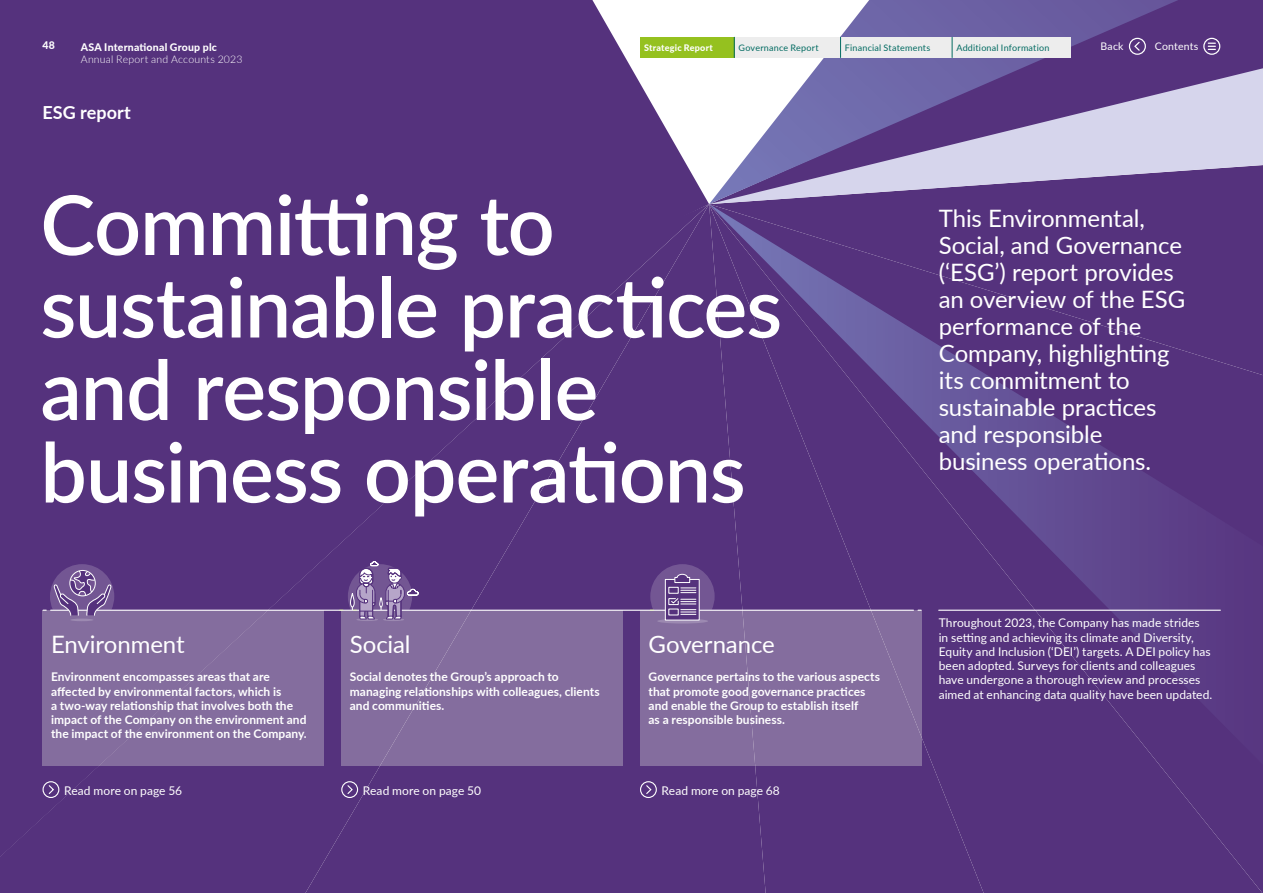
<style>
.page{position:relative;width:1263px;height:893px;background:#fff}
.page>*{position:absolute;margin:0;border:0;box-sizing:border-box;transform-origin:0 0}
.t1{font:600 82.5px/82.5px "Lato";letter-spacing:-.015em;color:#fff}
.t2{font:24px/27px "Lato";letter-spacing:-.005em;color:#fff}
.t3{font:700 18px "Lato";color:#fff}
.t4{font:700 12px/14.2px "Lato";letter-spacing:.005em;color:#fff}
.t5{font:12px/14.2px "Lato";letter-spacing:.005em;color:#fff}
.t6{font:300 10.5px "Lato";letter-spacing:.02em;color:#fff}
.t7{font:800 10.5px "Lato";letter-spacing:.02em;color:#fff}
.t8{font:10.5px "Lato";letter-spacing:.02em;color:#fff}
.t9{font:9px "Lato";letter-spacing:.025em;color:#036b62}
.t10{font:800 9px "Lato";letter-spacing:.02em;color:#fff}
</style>
<div class="page">
<div style="left:0;top:745px;width:77px;height:148px;background:#55327d"></div>
<div style="left:77px;top:745px;width:632px;height:148px;background:#55327d"></div>
<div style="left:709px;top:765px;width:554px;height:128px;background:#55327d"></div>
<svg style="left:1178px;top:0;width:85px;height:204px;background:#8e7aae"></svg>
<svg style="left:709px;top:0;width:469px;height:204px"></svg>
<div style="left:0;top:0;width:709px;height:745px;background:#55327d"></div>
<div style="left:341px;top:610px;width:282px;height:155px;background:#846d9e"></div>
<div style="left:640px;top:610px;width:282px;height:155px;background:#846d9e"></div>
<div style="left:43px;top:610px;width:281px;height:155px;background:#846d9e"></div>
<svg style="left:709px;top:204px;width:554px;height:561px;background:#5c3d84"></svg>
<hr style="left:939px;top:610px;width:281px;height:1px;background:#fff">
<hr style="left:51px;top:610px;width:862px;height:1px;background:#fff">
<hr style="left:70px;top:619px;width:24px;height:2px;background:#fff;border-radius:50%">
<svg style="left:43px;top:564px;width:71px;height:52px;background:#765995"></svg>
<div style="left:69px;top:570px;width:27px;height:26px;border:1px solid #fff;border-radius:50%"></div>
<hr style="left:383px;top:618px;width:21px;height:3px;background:#fff;border-radius:50%">
<hr style="left:356px;top:618px;width:22px;height:3px;background:#fff;border-radius:50%">
<svg style="left:340px;top:561px;width:79px;height:59px;background:#7e649c"></svg>
<svg style="left:650px;top:564px;width:65px;height:59px;background:#795e98"></svg>
<div style="left:840px;top:37px;width:112px;height:21px;background:#ededed"></div>
<div style="left:952px;top:37px;width:119px;height:21px;background:#ededed"></div>
<div style="left:734px;top:37px;width:106px;height:21px;background:#ededed"></div>
<div style="left:640px;top:37px;width:94px;height:21px;background:#95c11f"></div>
<div style="left:43px;top:781px;width:16px;height:17px;border:1px solid #fff;border-radius:50%"></div>
<svg style="left:48px;top:784px;width:7px;height:11px"></svg>
<div style="left:341px;top:781px;width:17px;height:17px;border:1px solid #fff;border-radius:50%"></div>
<svg style="left:346px;top:784px;width:8px;height:11px"></svg>
<div style="left:640px;top:781px;width:17px;height:17px;border:1px solid #fff;border-radius:50%"></div>
<svg style="left:645px;top:784px;width:7px;height:11px"></svg>
<svg style="left:840px;top:37px;width:1px;height:21px"></svg>
<svg style="left:734px;top:37px;width:1px;height:21px"></svg>
<svg style="left:952px;top:37px;width:1px;height:21px"></svg>
<div style="left:1203px;top:38px;width:17px;height:17px;border:1px solid #fff;border-radius:50%"></div>
<svg style="left:1208px;top:43px;width:7px;height:7px"></svg>
<div style="left:1129px;top:38px;width:17px;height:17px;border:1px solid #fff;border-radius:50%"></div>
<svg style="left:1133px;top:41px;width:8px;height:11px"></svg>
<p class="t7" style="left:43px;top:38px;width:14px">48</p>
<p class="t7" style="left:81px;top:39px;width:138px">ASA International Group plc</p>
<p class="t8" style="left:1100px;top:38px;width:24px">Back</p>
<p class="t8" style="left:1155px;top:38px;width:45px">Contents</p>
<p class="t6" style="left:81px;top:52px;width:163px">Annual Report and Accounts 2023</p>
<p class="t10" style="left:644px;top:41px;width:70px">Strategic Report</p>
<p class="t9" style="left:738px;top:41px;width:82px">Governance Report</p>
<p class="t9" style="left:845px;top:41px;width:87px">Financial Statements</p>
<p class="t9" style="left:956px;top:41px;width:95px">Additional Information</p>
<h3 class="t3" style="left:43px;top:100px;width:90px">ESG report</h3>
<h1 class="t1" style="left:40px;top:180px;width:743px">Committing to sustainable practices and responsible business operations</h1>
<h2 class="t2" style="left:51px;top:630px;width:135px">Environment</h2>
<p class="t4" style="left:51px;top:669px;width:257px">Environment encompasses areas that are affected by environmental factors, which is<br>a two-way relationship that involves both the impact of the Company on the environment and the impact of the environment on the Company.</p>
<h2 class="t2" style="left:350px;top:630px;width:62px">Social</h2>
<p class="t4" style="left:350px;top:669px;width:252px">Social denotes the Group’s approach to managing relationships with colleagues, clients and communities.</p>
<h2 class="t2" style="left:648px;top:630px;width:128px">Governance</h2>
<p class="t4" style="left:648px;top:669px;width:233px">Governance pertains to the various aspects that promote good governance practices and enable the Group to establish itself<br>as a responsible business.</p>
<p class="t5" style="left:64px;top:783px;width:120px">Read more on page 56</p>
<p class="t5" style="left:363px;top:783px;width:120px">Read more on page 50</p>
<p class="t5" style="left:661px;top:783px;width:120px">Read more on page 68</p>
<h2 class="t2" style="left:939px;top:204px;width:248px">This Environmental,<br>Social, and Governance (‘ESG’) report provides an overview of the ESG performance of the<br>Company, highlighting its commitment to sustainable practices and responsible business operations.</h2>
<p class="t5" style="left:939px;top:615px;width:275px">Throughout 2023, the Company has made strides in setting and achieving its climate and Diversity, Equity and Inclusion (‘DEI’) targets. A DEI policy has been adopted. Surveys for clients and colleagues have undergone a thorough review and processes aimed at enhancing data quality have been updated.</p>
</div>
